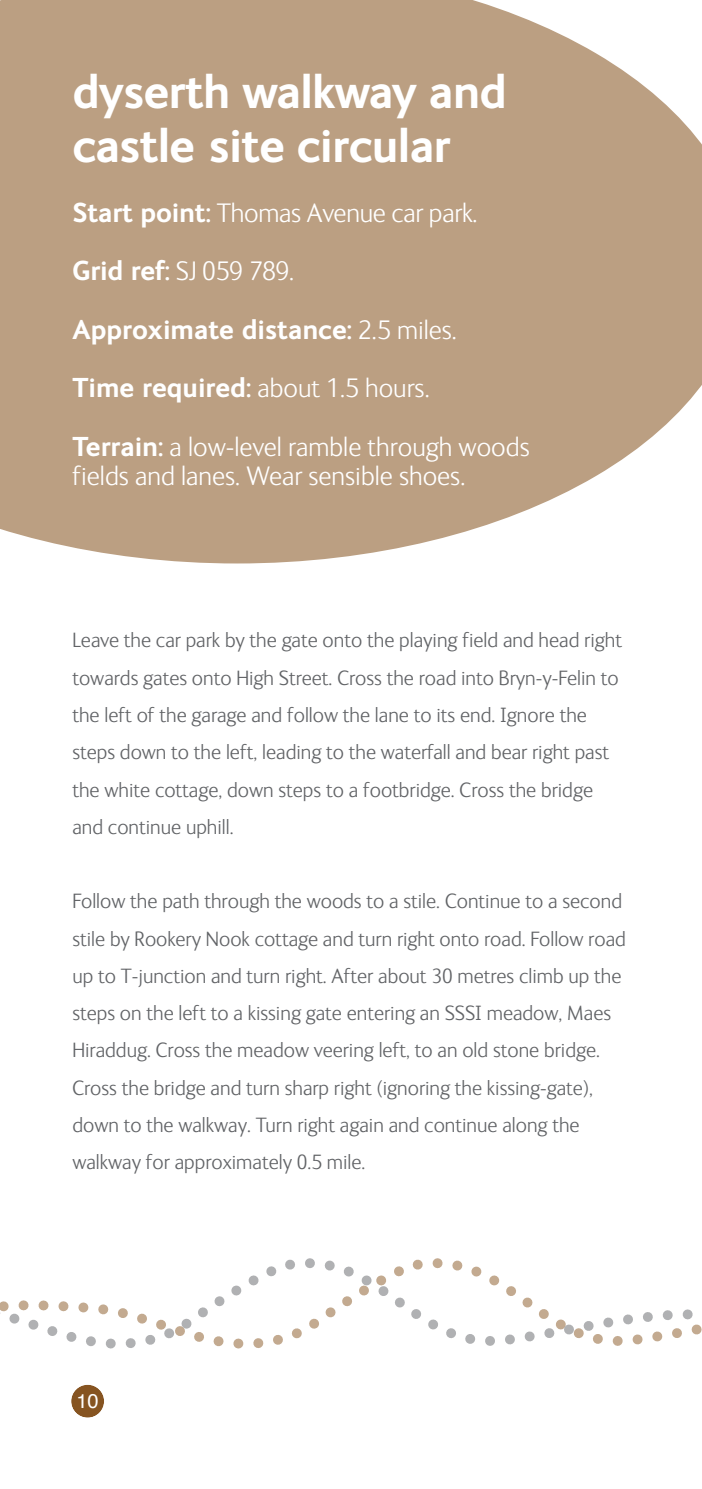
<style>
.page{position:relative;width:702px;height:1489px;background:#fff}
.page>*{position:absolute;margin:0;border:0;box-sizing:border-box;transform-origin:0 0}
.t1{font:700 47.5px/54.5px "FS Ingrid";letter-spacing:-.015em;color:#fff}
.t2{font:300 27.5px/58.5px "FS Ingrid";color:#fff}
.t3{font:300 21.25px/37.2px "FS Ingrid";color:#616366}
.t4{font:20px "Helvetica";color:#fff}
.s1{font-weight:700}
</style>
<div class="page">
<svg style="left:0;top:0;width:702px;height:563px;background:#c1a88e"></svg>
<div style="left:71px;top:1384px;width:33px;height:33px;background:#865421;border-radius:50%"></div>
<div style="left:70px;top:1383px;width:35px;height:35px;border:2px solid #fff;border-radius:50%"></div>
<svg style="left:0;top:1258px;width:702px;height:91px"></svg>
<h1 class="t1" style="left:72px;top:68px;width:436px">dyserth walkway and castle site circular</h1>
<p class="t2" style="left:72px;top:186px;width:459px"><span class="s1">Start point:</span> Thomas Avenue car park.<br><span class="s1">Grid ref:</span> SJ 059 789.<br><span class="s1">Approximate distance:</span> 2.5 miles.<br><span class="s1">Time required:</span> about 1.5 hours.<br><span class="s1">Terrain:</span> a low-level ramble through woods</p>
<p class="t2" style="left:72px;top:449px;width:394px">fields and lanes. Wear sensible shoes.</p>
<p class="t3" style="left:72px;top:623px;width:551px">Leave the car park by the gate onto the playing field and head right towards gates onto High Street. Cross the road into Bryn-y-Felin to the left of the garage and follow the lane to its end. Ignore the steps down to the left, leading to the waterfall and bear right past the white cottage, down steps to a footbridge. Cross the bridge and continue uphill.</p>
<p class="t3" style="left:72px;top:884px;width:555px">Follow the path through the woods to a stile. Continue to a second stile by Rookery Nook cottage and turn right onto road. Follow road up to T-junction and turn right. After about 30 metres climb up the steps on the left to a kissing gate entering an SSSI meadow, Maes Hiraddug. Cross the meadow veering left, to an old stone bridge.<br>Cross the bridge and turn sharp right (ignoring the kissing-gate), down to the walkway. Turn right again and continue along the walkway for approximately 0.5 mile.</p>
<p class="t4" style="left:76px;top:1392px;width:24px">10</p>
</div>
